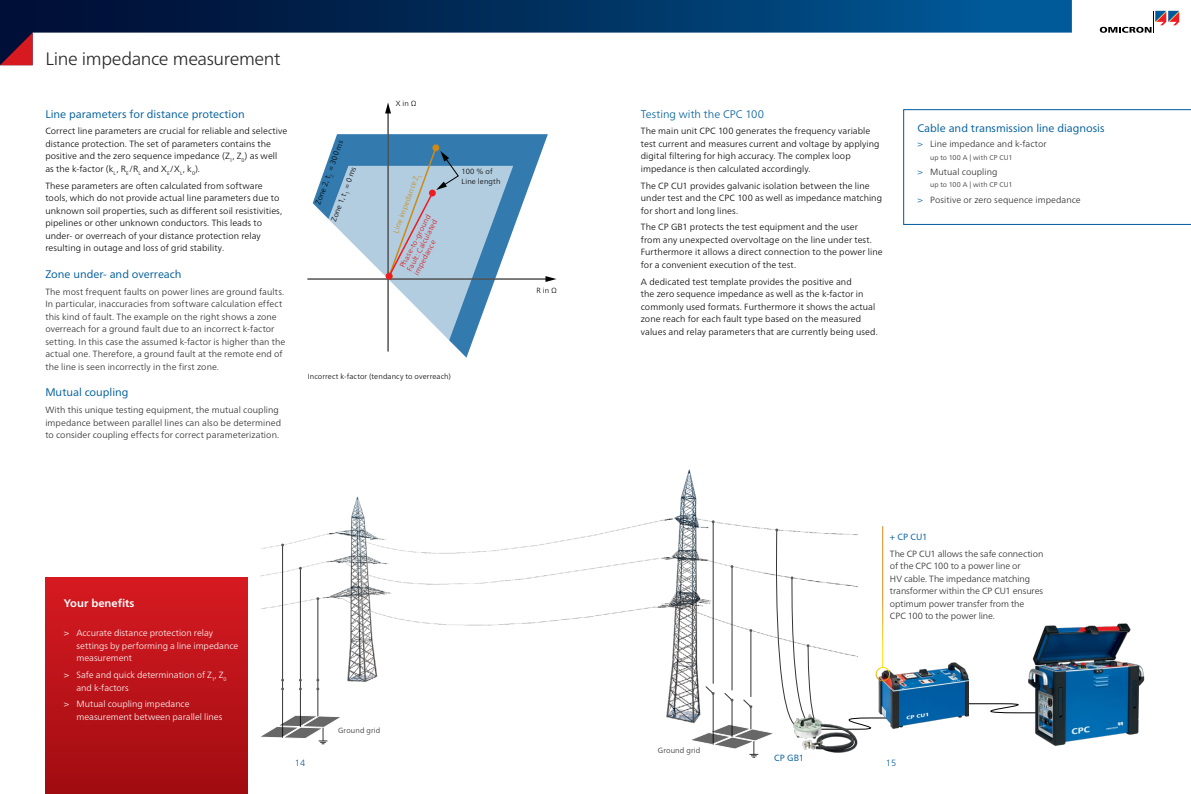
<style>
.page{position:relative;width:1191px;height:794px;background:#fff}
.page>*{position:absolute;margin:0;border:0;box-sizing:border-box;transform-origin:0 0}
.Content_-_Page_Headl{font:300 18px "Frutiger Neue LTW1 G";letter-spacing:-.025em;color:#292829}
.Content_-_Headline_2{font:11px "Frutiger Neue LTW1 G";letter-spacing:-.005em;color:#005e9d}
.Content_-_Headline_1{font:11px "Frutiger Neue LTW1 G";letter-spacing:-.005em;color:#005e9d}
.Content_-_Headline_2-2{font:300 11px "Frutiger Neue LTW1 G";color:#005e9d}
.Content_-_Headline_1-2{font:700 11px "Frutiger Neue LTW1 G";color:#fff}
.Content_-_Normal{font:300 9px/12.5px "Frutiger Neue LTW1 G";letter-spacing:.01em;color:#000}
.Content_-_Normal-2{font:300 9px/12.5px "Frutiger Neue LTW1 G";letter-spacing:.005em;color:#292829}
.t1{font:300 9px/12.5px "Frutiger Neue LTW1 G";letter-spacing:-.005em;color:#fff}
.Content_-_Headline_2-3{font:9px "Frutiger Neue LTW1 G";letter-spacing:.005em;color:#005e9d}
.t2{font:300 9px "Frutiger Neue LTW1 G";color:#00599a}
.Content_-_Normal-3{font:300 7.6px "Frutiger Neue LTW1 G";letter-spacing:.015em;color:#292829}
.Picture_-_Descriptio{font:300 7.5px/10px "Frutiger Neue LTW1 G";letter-spacing:.015em;color:#000}
.Picture_-_Descriptio-2{font:300 7.5px/8px "Frutiger Neue LTW1 G";color:#d71920}
.Picture_-_Descriptio-3{font:300 7.5px "Frutiger Neue LTW1 G";color:#ce8a14}
.Content_-_Normal-4{font:300 7.5px "Frutiger Neue LTW1 G";letter-spacing:.015em;color:#292829}
.t3{font:300 7px "Frutiger Neue LTW1 G";letter-spacing:.015em;color:#292829}
.s1{font-size:9.5px;color:#005e9d}
.s2{font-size:9.5px}
</style>
<div class="page">
<svg style="left:0;top:0;width:1071px;height:33px;background:#023464"></svg>
<svg style="left:0;top:33px;width:33px;height:32px"></svg>
<svg style="left:1099px;top:11px;width:80px;height:22px"></svg>
<svg style="left:313px;top:134px;width:235px;height:224px"></svg>
<hr style="left:387px;top:111px;width:1px;height:240px;background:#000">
<svg style="left:385px;top:102px;width:6px;height:11px"></svg>
<hr style="left:307px;top:278px;width:240px;height:1px;background:#000">
<svg style="left:545px;top:276px;width:11px;height:6px"></svg>
<svg style="left:328px;top:144px;width:185px;height:196px"></svg>
<div style="left:45px;top:577px;width:202px;height:217px;background:linear-gradient(to bottom,#d71a21,#a00d11)"></div>
<svg style="left:903px;top:109px;width:288px;height:116px"></svg>
<img style="left:1100px;top:623px;width:45px;height:114px">
<img style="left:247px;top:469px;width:458px;height:296px">
<hr style="left:282px;top:545px;width:1px;height:145px;background:#000">
<hr style="left:300px;top:568px;width:1px;height:120px;background:#000">
<hr style="left:317px;top:598px;width:1px;height:82px;background:#000">
<hr style="left:282px;top:690px;width:1px;height:47px;background:#000">
<hr style="left:300px;top:689px;width:1px;height:38px;background:#000">
<hr style="left:317px;top:680px;width:1px;height:36px;background:#000">
<svg style="left:257px;top:714px;width:86px;height:30px"></svg>
<svg style="left:688px;top:520px;width:412px;height:238px"></svg>
<p class="Content_-_Page_Headl" style="left:45px;top:48px;width:237px">Line impedance measurement</p>
<p class="Content_-_Headline_2" style="left:45px;top:107px;width:201px">Line parameters for distance protection</p>
<p class="Content_-_Normal" style="left:45px;top:125px;width:243px">Correct line parameters are crucial for reliable and selective distance protection. The set of parameters contains the positive and the zero sequence impedance (Z<sub>1</sub>, Z<sub>0</sub>) as well as the k-factor (k<sub>L</sub>, R<sub>E</sub>/R<sub>L</sub> and X<sub>E</sub>/X<sub>L</sub>, k<sub>0</sub>).</p>
<p class="Content_-_Normal" style="left:45px;top:179px;width:238px">These parameters are often calculated from software tools, which do not provide actual line parameters due to unknown soil properties, such as different soil resistivities, pipelines or other unknown conductors. This leads to under- or overreach of your distance protection relay resulting in outage and loss of grid stability.</p>
<p class="Content_-_Headline_2" style="left:45px;top:267px;width:138px">Zone under- and overreach</p>
<p class="Content_-_Normal-2" style="left:45px;top:285px;width:241px">The most frequent faults on power lines are ground faults.<br>In particular, inaccuracies from software calculation effect this kind of fault. The example on the right shows a zone overreach for a ground fault due to an incorrect k-factor setting. In this case the assumed k-factor is higher than the actual one. Therefore, a ground fault at the remote end of the line is seen incorrectly in the first zone.</p>
<p class="Content_-_Headline_2" style="left:45px;top:386px;width:85px">Mutual coupling</p>
<p class="Content_-_Normal-2" style="left:45px;top:403px;width:237px">With this unique testing equipment, the mutual coupling impedance between parallel lines can also be determined to consider coupling effects for correct parameterization.</p>
<p class="Picture_-_Descriptio" style="left:313px;top:202px;width:69px;rotate:-70deg">Zone 2 , t<sub>2</sub> = 300 ms</p>
<p class="Picture_-_Descriptio" style="left:329px;top:219px;width:59px;rotate:-69deg">Zone 1, t<sub>1</sub> = 0 ms</p>
<p class="Picture_-_Descriptio" style="left:396px;top:99px;width:22px">X in Ω</p>
<p class="Picture_-_Descriptio-3" style="left:391px;top:231px;width:65px;rotate:-70deg">Line impedance Z<sub>L</sub></p>
<p class="Picture_-_Descriptio-2" style="left:398px;top:266px;width:60px;rotate:-63deg">Phase-to-ground<br>Fault: Calculated impedance</p>
<p class="Picture_-_Descriptio" style="left:461px;top:166px;width:40px">100 % of<br>Line length</p>
<p class="Picture_-_Descriptio" style="left:308px;top:371px;width:145px">Incorrect k-factor (tendancy to overreach)</p>
<p class="Picture_-_Descriptio" style="left:536px;top:285px;width:22px">R in Ω</p>
<p class="Content_-_Headline_2-2" style="left:641px;top:107px;width:125px">Testing with the CPC 100</p>
<p class="Content_-_Normal" style="left:641px;top:125px;width:240px">The main unit CPC 100 generates the frequency variable test current and measures current and voltage by applying digital filtering for high accuracy. The complex loop impedance is then calculated accordingly.</p>
<p class="Content_-_Normal" style="left:641px;top:179px;width:243px">The CP CU1 provides galvanic isolation between the line under test and the CPC 100 as well as impedance matching for short and long lines.</p>
<p class="Content_-_Normal" style="left:641px;top:221px;width:243px">The CP GB1 protects the test equipment and the user<br>from any unexpected overvoltage on the line under test.<br>Furthermore it allows a direct connection to the power line for a convenient execution of the test.</p>
<p class="Content_-_Normal" style="left:641px;top:275px;width:238px">A dedicated test template provides the positive and<br>the zero sequence impedance as well as the k-factor in commonly used formats. Furthermore it shows the actual zone reach for each fault type based on the measured values and relay parameters that are currently being used.</p>
<p class="Content_-_Headline_1" style="left:917px;top:121px;width:189px">Cable and transmission line diagnosis</p>
<p class="Content_-_Normal-2" style="left:917px;top:138px;width:131px"><span class="s1">&gt;</span> Line impedance and k-factor</p>
<p class="t3" style="left:930px;top:153px;width:84px">up to 100 A | with CP CU1</p>
<p class="Content_-_Normal-2" style="left:917px;top:165px;width:82px"><span class="s1">&gt;</span> Mutual coupling</p>
<p class="t3" style="left:930px;top:181px;width:84px">up to 100 A | with CP CU1</p>
<p class="Content_-_Normal-2" style="left:917px;top:193px;width:165px"><span class="s1">&gt;</span> Positive or zero sequence impedance</p>
<p class="Content_-_Headline_1-2" style="left:64px;top:596px;width:72px">Your benefits</p>
<p class="t1" style="left:76px;top:627px;width:163px;text-indent:-13px"><span class="s2">&gt;</span> Accurate distance protection relay settings by performing a line impedance measurement</p>
<p class="t1" style="left:76px;top:668px;width:151px;text-indent:-13px"><span class="s2">&gt;</span> Safe and quick determination of Z<sub>1</sub>, Z<sub>0 </sub>and k-factors</p>
<p class="t1" style="left:76px;top:698px;width:147px;text-indent:-13px"><span class="s2">&gt;</span> Mutual coupling impedance measurement between parallel lines</p>
<p class="Content_-_Normal-4" style="left:338px;top:725px;width:44px">Ground grid</p>
<p class="Content_-_Headline_2-3" style="left:890px;top:531px;width:39px">+ CP CU1</p>
<p class="Content_-_Normal-2" style="left:890px;top:547px;width:155px">The CP CU1 allows the safe connection of the CPC 100 to a power line or<br>HV cable. The impedance matching transformer within the CP CU1 ensures optimum power transfer from the<br>CPC 100 to the power line.</p>
<p class="Content_-_Normal-3" style="left:658px;top:745px;width:44px">Ground grid</p>
<p class="Content_-_Headline_2-3" style="left:774px;top:753px;width:31px">CP GB1</p>
<p class="t2" style="left:295px;top:757px;width:12px">14</p>
<p class="t2" style="left:885px;top:757px;width:12px">15</p>
</div>
